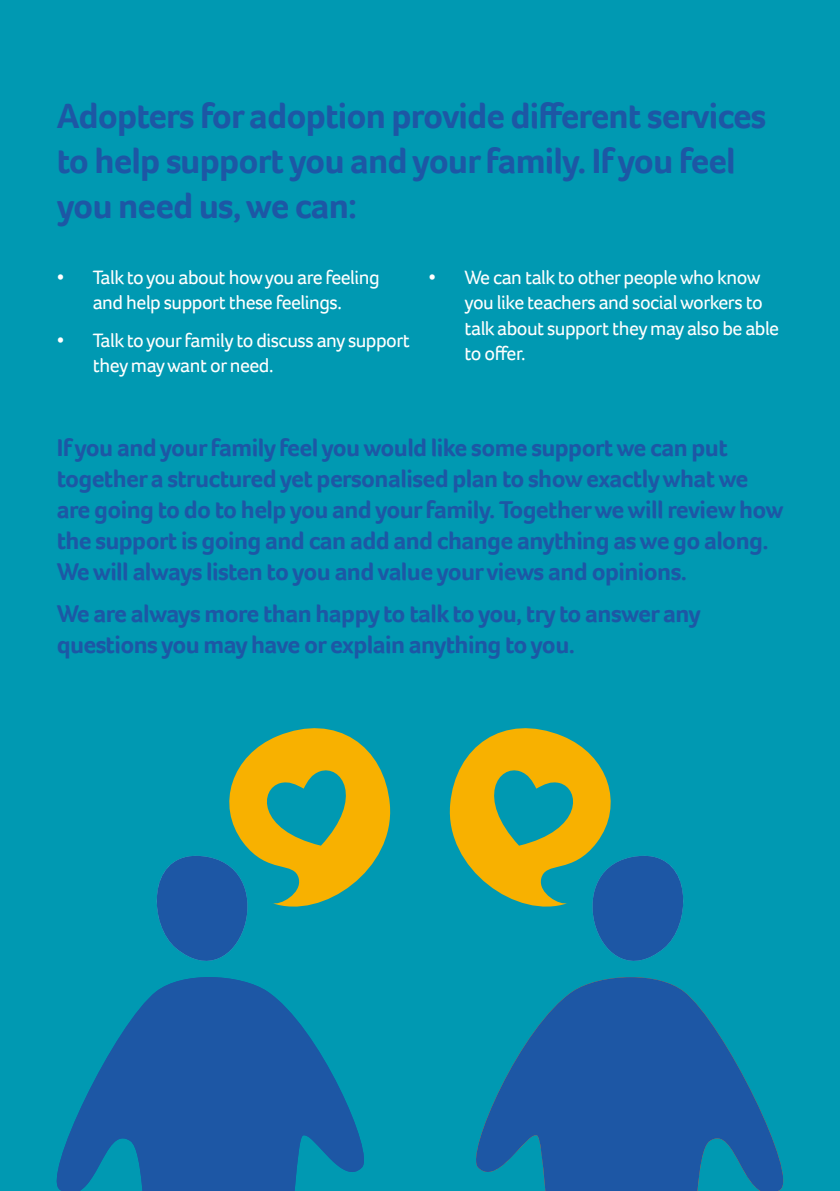
<style>
.page{position:relative;width:840px;height:1191px;background:#fff}
.page>*{position:absolute;margin:0;border:0;box-sizing:border-box;transform-origin:0 0}
.t1{font:700 36.2px/45.2px "Foco";letter-spacing:-.025em;color:#1d57a5}
.t2{font:700 25px/31px "Foco";letter-spacing:-.025em;color:#1d57a5}
.t3{font:19.8px/25.6px "Foco";letter-spacing:-.025em;color:#fff}
</style>
<div class="page">
<div style="left:0;top:0;width:839px;height:1191px;background:#0099b2"></div>
<svg style="left:56px;top:1001px;width:308px;height:190px;fill:#1d57a5"></svg>
<svg style="left:146px;top:728px;width:245px;height:273px"></svg>
<svg style="left:476px;top:1000px;width:308px;height:191px;fill:#1d57a5"></svg>
<svg style="left:449px;top:728px;width:244px;height:273px"></svg>
<h1 class="t1" style="left:57px;top:93px;width:710px">Adopters for adoption provide different services to help support you and your family. If you feel you need us, we can:</h1>
<p class="t3" style="left:57px;top:264px;width:324px;text-align:center">• Talk to you about how you are feeling and help support these feelings.</p>
<p class="t3" style="left:93px;top:327px;width:318px;text-indent:-36px">• Talk to your family to discuss any support they may want or need.</p>
<p class="t3" style="left:464px;top:264px;width:316px;text-indent:-36px">• We can talk to other people who know you like teachers and social workers to talk about support they may also be able to offer.</p>
<p class="t2" style="left:57px;top:431px;width:728px">If you and your family feel you would like some support we can put together a structured yet personalised plan to show exactly what we are going to do to help you and your family. Together we will review how the support is going and can add and change anything as we go along.<br>We will always listen to you and value your views and opinions.</p>
<p class="t2" style="left:57px;top:598px;width:645px">We are always more than happy to talk to you, try to answer any questions you may have or explain anything to you.</p>
</div>
